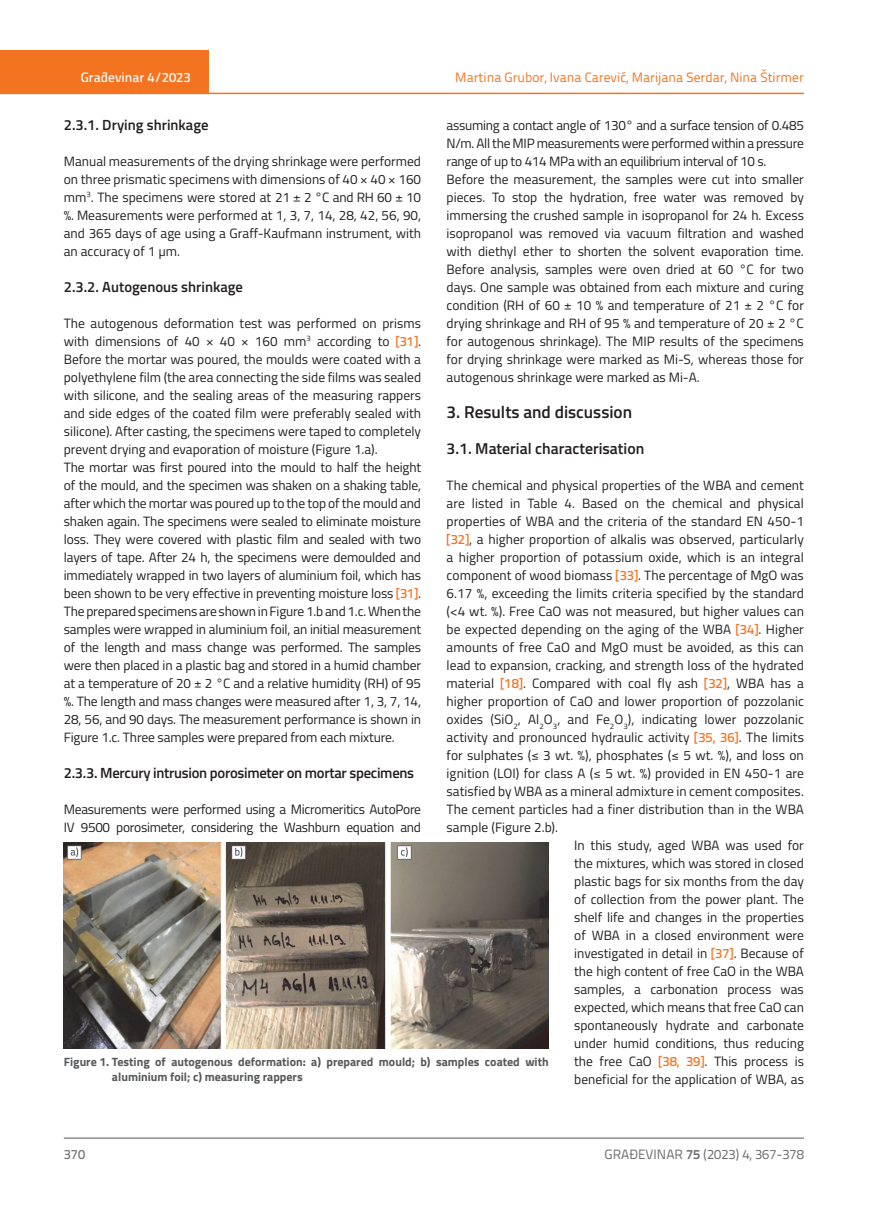
<style>
.page{position:relative;width:872px;height:1212px;background:#fff}
.page>*{position:absolute;margin:0;border:0;box-sizing:border-box;transform-origin:0 0}
.t1{font:600 17.25px "Titillium";color:#231f20}
.t2{font:600 15.75px "Titillium";color:#231f20}
.t3{font:600 14.7px "Titillium";letter-spacing:-.02em;color:#231f20}
.t4{font:600 14.7px "Titillium";color:#231f20}
.t5{font:13.5px/18px "Titillium";color:#231f20}
.t6{font:13.5px/18px "Titillium";letter-spacing:-.02em;color:#231f20}
.t7{font:13.5px "Titillium Text 22 L";color:#f47321}
.t8{font:13.5px "Titillium Text 22 L";color:#6c6d70}
.t9{font:500 13.5px "Titillium Text 22 L";color:#fff}
.t10{font:500 13.5px "Titillium Text 22 L";color:#787a7d}
.t11{font:700 12px/15px "Titillium";color:#57585a}
.s1{font-family:"Titillium Text 22 L";font-weight:500;color:#f47321}
.s2{font-weight:700}
</style>
<div class="page">
<div style="left:0;top:50px;width:208px;height:44px;background:#f47321"></div>
<hr style="left:0;top:93px;width:804px;height:1px;background:#f47321">
<hr style="left:64px;top:1138px;width:740px;height:1px;background:#57585a">
<img style="left:64px;top:843px;width:485px;height:205px">
<p class="t9" style="left:81px;top:67px;width:111px">Građevinar 4/2023</p>
<p class="t7" style="left:455px;top:68px;width:350px">Martina Grubor, Ivana Carević, Marijana Serdar, Nina Štirmer</p>
<p class="t4" style="left:64px;top:113px;width:146px">2.3.1. Drying shrinkage</p>
<p class="t5" style="left:64px;top:151px;width:359px;text-align:justify">Manual measurements of the drying shrinkage were performed on three prismatic specimens with dimensions of 40 × 40 × 160 mm<sup>3</sup>. The specimens were stored at 21 ± 2 °C and RH 60 ± 10 %. Measurements were performed at 1, 3, 7, 14, 28, 42, 56, 90, and 365 days of age using a Graff-Kaufmann instrument, with an accuracy of 1 μm.</p>
<p class="t4" style="left:64px;top:275px;width:181px">2.3.2. Autogenous shrinkage</p>
<p class="t5" style="left:64px;top:313px;width:359px">The autogenous deformation test was performed on prisms with dimensions of 40 × 40 × 160 mm<sup>3</sup> according to <span class="s1">[31]</span>.<br>Before the mortar was poured, the moulds were coated with a polyethylene film (the area connecting the side films was sealed with silicone, and the sealing areas of the measuring rappers and side edges of the coated film were preferably sealed with silicone). After casting, the specimens were taped to completely prevent drying and evaporation of moisture (Figure 1.a).<br>The mortar was first poured into the mould to half the height of the mould, and the specimen was shaken on a shaking table, after which the mortar was poured up to the top of the mould and shaken again. The specimens were sealed to eliminate moisture loss. They were covered with plastic film and sealed with two layers of tape. After 24 h, the specimens were demoulded and immediately wrapped in two layers of aluminium foil, which has been shown to be very effective in preventing moisture loss <span class="s1">[31]</span>.<br>The prepared specimens are shown in Figure 1.b and 1.c. When the samples were wrapped in aluminium foil, an initial measurement of the length and mass change was performed. The samples were then placed in a plastic bag and stored in a humid chamber at a temperature of 20 ± 2 °C and a relative humidity (RH) of 95 %. The length and mass changes were measured after 1, 3, 7, 14, 28, 56, and 90 days. The measurement performance is shown in Figure 1.c. Three samples were prepared from each mixture.</p>
<p class="t3" style="left:64px;top:762px;width:352px">2.3.3. Mercury intrusion porosimeter on mortar specimens</p>
<p class="t6" style="left:64px;top:800px;width:359px">Measurements were performed using a Micromeritics AutoPore<br>IV 9500 porosimeter, considering the Washburn equation and</p>
<p class="t5" style="left:446px;top:115px;width:359px">assuming a contact angle of 130° and a surface tension of 0.485<br>N/m. All the MIP measurements were performed within a pressure range of up to 414 MPa with an equilibrium interval of 10 s.<br>Before the measurement, the samples were cut into smaller pieces. To stop the hydration, free water was removed by immersing the crushed sample in isopropanol for 24 h. Excess isopropanol was removed via vacuum filtration and washed with diethyl ether to shorten the solvent evaporation time.<br>Before analysis, samples were oven dried at 60 °C for two days. One sample was obtained from each mixture and curing condition (RH of 60 ± 10 % and temperature of 21 ± 2 °C for drying shrinkage and RH of 95 % and temperature of 20 ± 2 °C for autogenous shrinkage). The MIP results of the specimens for drying shrinkage were marked as Mi-S, whereas those for autogenous shrinkage were marked as Mi-A.</p>
<p class="t1" style="left:446px;top:399px;width:187px">3. Results and discussion</p>
<p class="t2" style="left:446px;top:436px;width:199px">3.1. Material characterisation</p>
<p class="t5" style="left:446px;top:475px;width:359px">The chemical and physical properties of the WBA and cement</p>
<p class="t5" style="left:446px;top:493px;width:359px">are listed in Table 4. Based on the chemical and physical</p>
<p class="t5" style="left:446px;top:511px;width:359px">properties of WBA and the criteria of the standard EN 450-1</p>
<p class="t5" style="left:446px;top:529px;width:359px"><span class="s1">[32]</span>, a higher proportion of alkalis was observed, particularly</p>
<p class="t5" style="left:446px;top:547px;width:359px">a higher proportion of potassium oxide, which is an integral</p>
<p class="t5" style="left:446px;top:565px;width:359px">component of wood biomass <span class="s1">[33]</span>. The percentage of MgO was</p>
<p class="t5" style="left:446px;top:583px;width:359px">6.17 %, exceeding the limits criteria specified by the standard</p>
<p class="t5" style="left:446px;top:601px;width:359px">(&lt;4 wt. %). Free CaO was not measured, but higher values can</p>
<p class="t5" style="left:446px;top:619px;width:359px">be expected depending on the aging of the WBA <span class="s1">[34]</span>. Higher</p>
<p class="t5" style="left:446px;top:638px;width:359px">amounts of free CaO and MgO must be avoided, as this can</p>
<p class="t5" style="left:446px;top:656px;width:359px">lead to expansion, cracking, and strength loss of the hydrated</p>
<p class="t5" style="left:446px;top:674px;width:359px">material <span class="s1">[18]</span>. Compared with coal fly ash <span class="s1">[32]</span>, WBA has a</p>
<p class="t5" style="left:446px;top:692px;width:359px">higher proportion of CaO and lower proportion of pozzolanic</p>
<p class="t5" style="left:446px;top:710px;width:359px">oxides (SiO<sub>2</sub>, Al<sub>2</sub>O<sub>3</sub>, and Fe<sub>2</sub>O<sub>3</sub>), indicating lower pozzolanic</p>
<p class="t5" style="left:446px;top:728px;width:359px">activity and pronounced hydraulic activity <span class="s1">[35, 36]</span>. The limits</p>
<p class="t5" style="left:446px;top:746px;width:359px">for sulphates (≤ 3 wt. %), phosphates (≤ 5 wt. %), and loss on</p>
<p class="t5" style="left:446px;top:764px;width:359px">ignition (LOI) for class A (≤ 5 wt. %) provided in EN 450-1 are</p>
<p class="t5" style="left:446px;top:782px;width:359px">satisfied by WBA as a mineral admixture in cement composites.</p>
<p class="t5" style="left:446px;top:800px;width:359px">The cement particles had a finer distribution than in the WBA</p>
<p class="t5" style="left:446px;top:818px;width:113px">sample (Figure 2.b).</p>
<p class="t5" style="left:574px;top:836px;width:231px">In this study, aged WBA was used for</p>
<p class="t5" style="left:574px;top:854px;width:231px">the mixtures, which was stored in closed</p>
<p class="t5" style="left:574px;top:872px;width:231px">plastic bags for six months from the day</p>
<p class="t5" style="left:574px;top:890px;width:231px">of collection from the power plant. The</p>
<p class="t5" style="left:574px;top:908px;width:231px">shelf life and changes in the properties</p>
<p class="t5" style="left:574px;top:926px;width:231px">of WBA in a closed environment were</p>
<p class="t5" style="left:574px;top:944px;width:231px">investigated in detail in <span class="s1">[37]</span>. Because of</p>
<p class="t5" style="left:574px;top:962px;width:231px">the high content of free CaO in the WBA</p>
<p class="t5" style="left:574px;top:980px;width:231px">samples, a carbonation process was</p>
<p class="t5" style="left:574px;top:998px;width:231px">expected, which means that free CaO can</p>
<p class="t5" style="left:574px;top:1016px;width:231px">spontaneously hydrate and carbonate</p>
<p class="t5" style="left:574px;top:1034px;width:231px">under humid conditions, thus reducing</p>
<p class="t5" style="left:574px;top:1052px;width:231px">the free CaO <span class="s1">[38, 39]</span>. This process is</p>
<p class="t5" style="left:574px;top:1070px;width:231px">beneficial for the application of WBA, as</p>
<p class="t11" style="left:112px;top:1054px;width:438px;text-indent:-48px">Figure 1. Testing of autogenous deformation: a) prepared mould; b) samples coated with aluminium foil; c) measuring rappers</p>
<p class="t10" style="left:64px;top:1144px;width:23px">370</p>
<p class="t8" style="left:604px;top:1144px;width:201px">GRAĐEVINAR <span class="s2">75</span> (2023) 4, 367-378</p>
</div>
